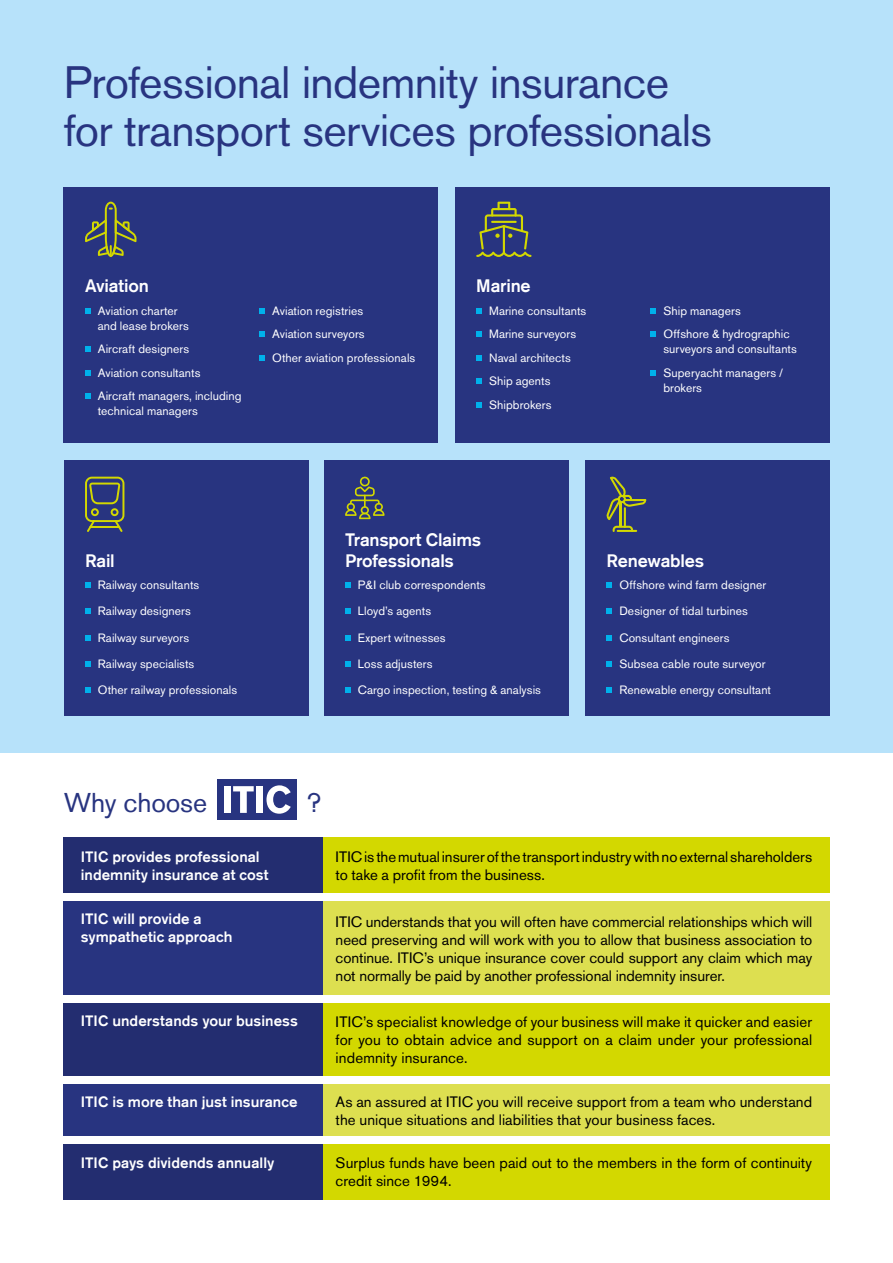
<style>
.page{position:relative;width:893px;height:1263px;background:#fff}
.page>*{position:absolute;margin:0;border:0;box-sizing:border-box;transform-origin:0 0}
.t1{font:45px/48px "Akzidenz Grotesk BE";letter-spacing:-.015em;color:#283480}
.t2{font:27px "Akzidenz Grotesk BE";letter-spacing:-.005em;color:#283480}
.t3{font:500 18px/21px "Akzidenz Grotesk BE";letter-spacing:-.01em;color:#fff}
.t4{font:15px/18px "Akzidenz Grotesk BE";color:#000}
.t5{font:500 15px/18px "Akzidenz Grotesk BE";color:#fff}
.t6{font:12px/26.2px "Akzidenz Grotesk BE";letter-spacing:.005em;color:#fff}
</style>
<div class="page">
<div style="left:0;top:0;width:893px;height:753px;background:#b7e2fa"></div>
<div style="left:64px;top:1003px;width:259px;height:73px;background:#232d70"></div>
<div style="left:64px;top:901px;width:259px;height:94px;background:#283480"></div>
<div style="left:323px;top:838px;width:506px;height:55px;background:#d3d800"></div>
<div style="left:323px;top:1003px;width:506px;height:73px;background:#d3d800"></div>
<div style="left:323px;top:1084px;width:506px;height:51px;background:#dddf50"></div>
<div style="left:323px;top:1144px;width:506px;height:55px;background:#d3d800"></div>
<div style="left:323px;top:901px;width:506px;height:94px;background:#dddf50"></div>
<div style="left:64px;top:838px;width:259px;height:55px;background:#232d70"></div>
<div style="left:64px;top:1084px;width:259px;height:51px;background:#283480"></div>
<div style="left:64px;top:1144px;width:259px;height:55px;background:#232d70"></div>
<div style="left:217px;top:779px;width:80px;height:40px;background:#283480"></div>
<div style="left:224px;top:786px;width:7px;height:27px;background:#fff"></div>
<svg style="left:233px;top:786px;width:21px;height:27px"></svg>
<div style="left:256px;top:786px;width:7px;height:27px;background:#fff"></div>
<svg style="left:266px;top:785px;width:25px;height:29px"></svg>
<div style="left:64px;top:460px;width:244px;height:255px;background:#283480"></div>
<div style="left:324px;top:460px;width:244px;height:255px;background:#283480"></div>
<div style="left:585px;top:460px;width:245px;height:255px;background:#283480"></div>
<div style="left:64px;top:187px;width:374px;height:255px;background:#283480"></div>
<div style="left:455px;top:187px;width:374px;height:255px;background:#283480"></div>
<svg style="left:85px;top:308px;width:5px;height:5px"></svg>
<svg style="left:85px;top:346px;width:5px;height:6px"></svg>
<svg style="left:85px;top:370px;width:5px;height:5px"></svg>
<svg style="left:85px;top:393px;width:5px;height:6px"></svg>
<svg style="left:259px;top:308px;width:6px;height:5px"></svg>
<svg style="left:259px;top:331px;width:6px;height:6px"></svg>
<svg style="left:259px;top:355px;width:6px;height:5px"></svg>
<svg style="left:85px;top:582px;width:5px;height:6px"></svg>
<svg style="left:85px;top:609px;width:5px;height:5px"></svg>
<svg style="left:85px;top:635px;width:5px;height:5px"></svg>
<svg style="left:85px;top:661px;width:5px;height:5px"></svg>
<svg style="left:85px;top:687px;width:5px;height:6px"></svg>
<svg style="left:345px;top:582px;width:5px;height:6px"></svg>
<svg style="left:345px;top:609px;width:5px;height:5px"></svg>
<svg style="left:345px;top:635px;width:5px;height:5px"></svg>
<svg style="left:345px;top:661px;width:5px;height:5px"></svg>
<svg style="left:345px;top:687px;width:5px;height:6px"></svg>
<svg style="left:607px;top:582px;width:5px;height:6px"></svg>
<svg style="left:607px;top:609px;width:5px;height:5px"></svg>
<svg style="left:607px;top:635px;width:5px;height:5px"></svg>
<svg style="left:607px;top:661px;width:5px;height:5px"></svg>
<svg style="left:607px;top:687px;width:5px;height:6px"></svg>
<svg style="left:476px;top:308px;width:6px;height:5px"></svg>
<svg style="left:476px;top:331px;width:6px;height:6px"></svg>
<svg style="left:476px;top:355px;width:6px;height:5px"></svg>
<svg style="left:476px;top:378px;width:6px;height:6px"></svg>
<svg style="left:476px;top:402px;width:6px;height:5px"></svg>
<svg style="left:651px;top:308px;width:5px;height:5px"></svg>
<svg style="left:651px;top:331px;width:5px;height:6px"></svg>
<svg style="left:651px;top:370px;width:5px;height:5px"></svg>
<svg style="left:476px;top:202px;width:55px;height:55px"></svg>
<svg style="left:85px;top:202px;width:51px;height:55px"></svg>
<svg style="left:85px;top:477px;width:39px;height:55px"></svg>
<hr style="left:89px;top:526px;width:31px;height:2px;background:#d3d800">
<hr style="left:624px;top:507px;width:2px;height:21px;background:#d3d800">
<svg style="left:613px;top:526px;width:20px;height:6px"></svg>
<hr style="left:620px;top:502px;width:2px;height:25px;background:#d3d800">
<svg style="left:606px;top:476px;width:40px;height:44px"></svg>
<hr style="left:617px;top:530px;width:20px;height:2px;background:#d3d800">
<svg style="left:345px;top:476px;width:40px;height:43px"></svg>
<h1 class="t1" style="left:64px;top:58px;width:650px">Professional indemnity insurance for transport services professionals</h1>
<p class="t3" style="left:85px;top:275px;width:65px">Aviation</p>
<p class="t6" style="left:98px;top:303px;width:93px;line-height:15px">Aviation charter and lease brokers</p>
<p class="t6" style="left:98px;top:337px;width:145px;line-height:23.5px">Aircraft designers<br>Aviation consultants<br>Aircraft managers, including</p>
<p class="t6" style="left:98px;top:398px;width:102px">technical managers</p>
<p class="t6" style="left:272px;top:299px;width:145px;line-height:23.5px">Aviation registries<br>Aviation surveyors<br>Other aviation professionals</p>
<p class="t3" style="left:476px;top:275px;width:56px">Marine</p>
<p class="t6" style="left:489px;top:299px;width:99px;line-height:23.5px">Marine consultants<br>Marine surveyors<br>Naval architects<br>Ship agents<br>Shipbrokers</p>
<p class="t6" style="left:663px;top:299px;width:128px;line-height:23.5px">Ship managers<br>Offshore &amp; hydrographic</p>
<p class="t6" style="left:663px;top:337px;width:135px;line-height:23.5px">surveyors and consultants<br>Superyacht managers /</p>
<p class="t6" style="left:663px;top:374px;width:40px">brokers</p>
<p class="t3" style="left:345px;top:529px;width:138px">Transport Claims<br>Professionals</p>
<p class="t3" style="left:85px;top:550px;width:31px">Rail</p>
<p class="t3" style="left:607px;top:550px;width:99px">Renewables</p>
<p class="t6" style="left:98px;top:572px;width:141px">Railway consultants<br>Railway designers<br>Railway surveyors<br>Railway specialists<br>Other railway professionals</p>
<p class="t6" style="left:358px;top:572px;width:185px">P&amp;I club correspondents<br>Lloyd’s agents<br>Expert witnesses<br>Loss adjusters<br>Cargo inspection, testing &amp; analysis</p>
<p class="t6" style="left:619px;top:572px;width:153px">Offshore wind farm designer<br>Designer of tidal turbines<br>Consultant engineers<br>Subsea cable route surveyor<br>Renewable energy consultant</p>
<h2 class="t2" style="left:64px;top:787px;width:145px">Why choose</h2>
<h2 class="t2" style="left:306px;top:787px;width:17px">?</h2>
<p class="t5" style="left:81px;top:848px;width:189px">ITIC provides professional indemnity insurance at cost</p>
<p class="t5" style="left:81px;top:909px;width:153px">ITIC will provide a sympathetic approach</p>
<p class="t5" style="left:81px;top:1011px;width:219px">ITIC understands your business</p>
<p class="t5" style="left:81px;top:1092px;width:218px">ITIC is more than just insurance</p>
<p class="t5" style="left:81px;top:1154px;width:195px">ITIC pays dividends annually</p>
<p class="t4" style="left:336px;top:848px;width:478px">ITIC is the mutual insurer of the transport industry with no external shareholders to take a profit from the business.</p>
<p class="t4" style="left:336px;top:913px;width:478px;text-align:justify">ITIC understands that you will often have commercial relationships which will need preserving and will work with you to allow that business association to continue. ITIC’s unique insurance cover could support any claim which may not normally be paid by another professional indemnity insurer.</p>
<p class="t4" style="left:336px;top:1013px;width:478px;text-align:justify">ITIC’s specialist knowledge of your business will make it quicker and easier for you to obtain advice and support on a claim under your professional indemnity insurance.</p>
<p class="t4" style="left:336px;top:1092px;width:478px">As an assured at ITIC you will receive support from a team who understand the unique situations and liabilities that your business faces.</p>
<p class="t4" style="left:336px;top:1154px;width:478px">Surplus funds have been paid out to the members in the form of continuity credit since 1994.</p>
</div>
